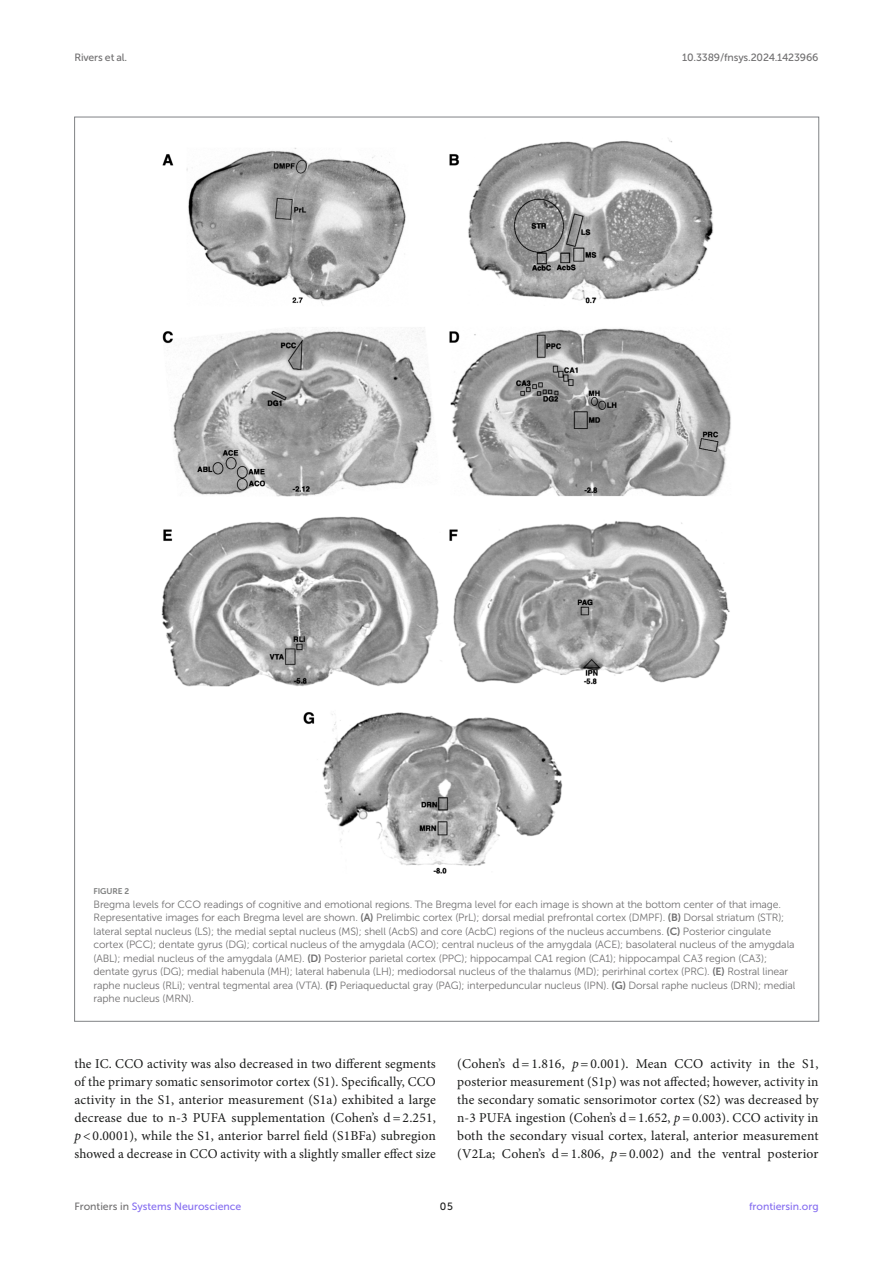
<style>
.page{position:relative;width:893px;height:1263px;background:#fff}
.page>*{position:absolute;margin:0;border:0;box-sizing:border-box;transform-origin:0 0}
.TEXT_FLUSH{font:13.5px/18px "Minion Pro";letter-spacing:.01em;color:#1b1c1b;text-align:justify}
.FIG_LEG{font:10.5px/13.5px "Museo Sans 300";letter-spacing:-.01em;color:#706f70}
.t1{font:10.5px "Museo Sans 500";color:#856df0}
.t2{font:10.5px "Museo Sans 500";letter-spacing:-.015em;color:#706f70}
.t3{font:10.5px "Museo Sans 500";color:#1b1c1b}
.FIG_HD{font:8.25px "Museo Sans 700";letter-spacing:-.01em;color:#7e7f7f}
.s1{font-family:"Museo Sans 700"}
.s2{font-style:italic}
.s3{color:#706f70}
</style>
<div class="page">
<img style="left:161px;top:138px;width:570px;height:736px">
<p class="t2" style="left:74px;top:51px;width:54px">Rivers et al.</p>
<p class="t2" style="left:682px;top:51px;width:138px">10.3389/fnsys.2024.1423966</p>
<p class="FIG_HD" style="left:94px;top:887px;width:37px">FIGURE 2</p>
<p class="FIG_LEG" style="left:94px;top:897px;width:703px">Bregma levels for CCO readings of cognitive and emotional regions. The Bregma level for each image is shown at the bottom center of that image.<br>Representative images for each Bregma level are shown. <span class="s1">(A)</span> Prelimbic cortex (PrL); dorsal medial prefrontal cortex (DMPF). <span class="s1">(B)</span> Dorsal striatum (STR); lateral septal nucleus (LS); the medial septal nucleus (MS); shell (AcbS) and core (AcbC) regions of the nucleus accumbens. <span class="s1">(C)</span> Posterior cingulate cortex (PCC); dentate gyrus (DG); cortical nucleus of the amygdala (ACO); central nucleus of the amygdala (ACE); basolateral nucleus of the amygdala (ABL); medial nucleus of the amygdala (AME). <span class="s1">(D)</span> Posterior parietal cortex (PPC); hippocampal CA1 region (CA1); hippocampal CA3 region (CA3); dentate gyrus (DG); medial habenula (MH); lateral habenula (LH); mediodorsal nucleus of the thalamus (MD); perirhinal cortex (PRC). <span class="s1">(E)</span> Rostral linear raphe nucleus (RLi); ventral tegmental area (VTA). <span class="s1">(F)</span> Periaqueductal gray (PAG); interpeduncular nucleus (IPN). <span class="s1">(G)</span> Dorsal raphe nucleus (DRN); medial raphe nucleus (MRN).</p>
<p class="TEXT_FLUSH" style="left:74px;top:1055px;width:363px">the IC. CCO activity was also decreased in two different segments of the primary somatic sensorimotor cortex (S1). Specifically, CCO activity in the S1, anterior measurement (S1a) exhibited a large decrease due to n-3 PUFA supplementation (Cohen’s d = 2.251, <span class="s2">p</span> &lt; 0.0001), while the S1, anterior barrel field (S1BFa) subregion showed a decrease in CCO activity with a slightly smaller effect size</p>
<p class="TEXT_FLUSH" style="left:457px;top:1055px;width:363px">(Cohen’s d = 1.816, <span class="s2">p</span> = 0.001). Mean CCO activity in the S1, posterior measurement (S1p) was not affected; however, activity in the secondary somatic sensorimotor cortex (S2) was decreased by n-3 PUFA ingestion (Cohen’s d = 1.652, <span class="s2">p</span> = 0.003). CCO activity in both the secondary visual cortex, lateral, anterior measurement (V2La; Cohen’s d = 1.806, <span class="s2">p</span> = 0.002) and the ventral posterior</p>
<p class="t1" style="left:74px;top:1200px;width:169px"><span class="s3">Frontiers in</span> Systems Neuroscience</p>
<p class="t3" style="left:440px;top:1200px;width:14px">05</p>
<p class="t1" style="left:749px;top:1200px;width:71px">frontiersin.org</p>
</div>
